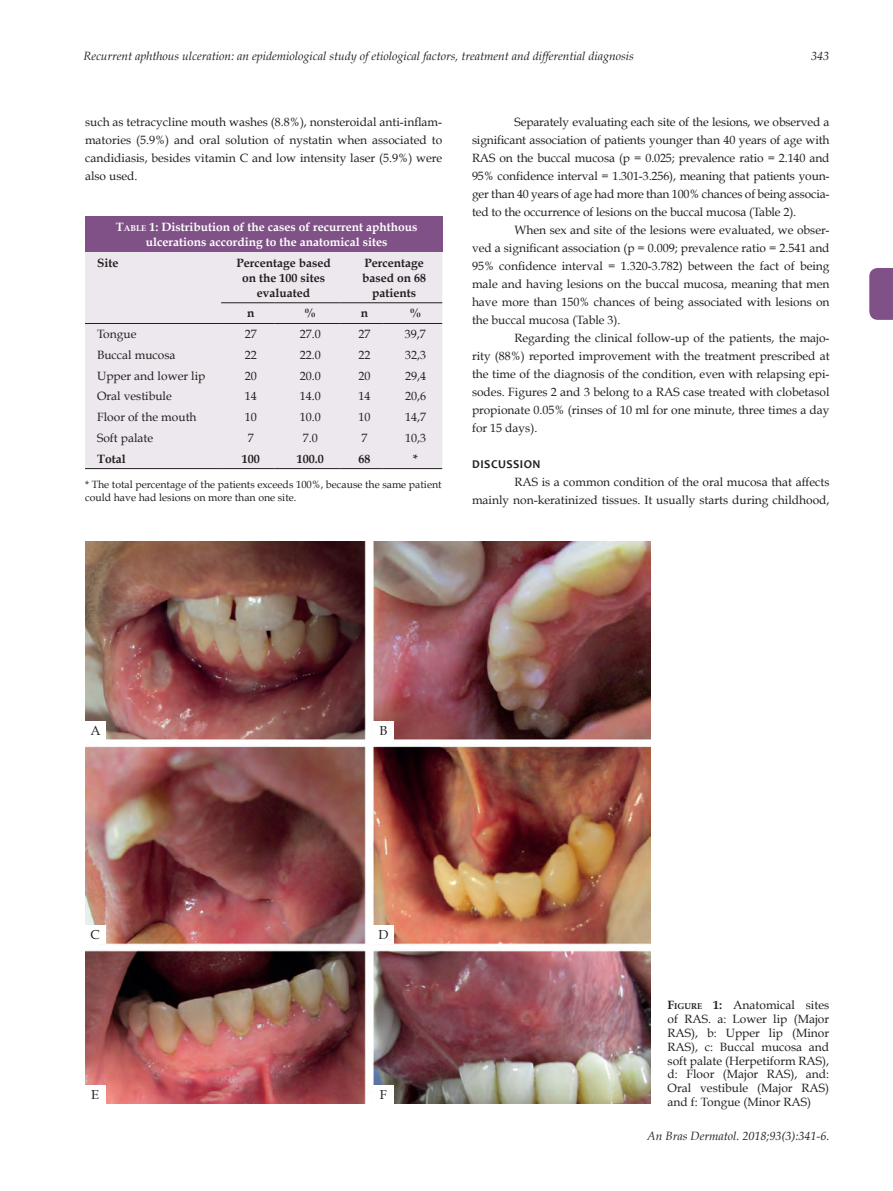
<style>
.page{position:relative;width:893px;height:1191px;background:#fff}
.page>*{position:absolute;margin:0;border:0;box-sizing:border-box;transform-origin:0 0}
.miolo{font:13.05px "Book Antiqua";color:#231f20}
.ABD-PT_-_2016final{font:12px/18px "Book Antiqua";color:#231f20;text-align:justify}
.ABD-ING_-_2016{font:12px/18px "Book Antiqua";color:#231f20;text-align:justify}
.Normal__Web{font:12px/13.8px "Book Antiqua";color:#231f20;text-align:justify}
.Tabela{font:12px "Book Antiqua";color:#231f20}
.t1{font:italic 12px "Book Antiqua";color:#231f20}
.Tabela-2{font:700 12px/15px "Book Antiqua";color:#fff;text-align:center}
.Tabela-3{font:700 12px/15px "Book Antiqua";color:#231f20;text-align:center}
.ABD-ING_-_2016-2{font:700 12px "Candara";letter-spacing:.04em;color:#231f20}
.Normal__Web-2{font:10.5px/13.8px "Book Antiqua";color:#231f20}
.s1{font-style:inherit}
.s2{font-size:8.4px}
.s3{font-weight:700}
.s4{font-weight:700;font-size:8.4px}
</style>
<div class="page">
<svg style="left:869px;top:268px;width:24px;height:52px"></svg>
<div style="left:85px;top:216px;width:357px;height:36px;background:#7f5186"></div>
<div style="left:85px;top:252px;width:357px;height:216px;background:#ede8ee"></div>
<hr style="left:221px;top:302px;width:53px;height:1px;background:#231f20">
<hr style="left:274px;top:302px;width:66px;height:1px;background:#231f20">
<hr style="left:340px;top:302px;width:43px;height:1px;background:#231f20">
<hr style="left:383px;top:302px;width:59px;height:1px;background:#231f20">
<hr style="left:85px;top:323px;width:136px;height:1px;background:#231f20">
<hr style="left:221px;top:323px;width:53px;height:1px;background:#231f20">
<hr style="left:274px;top:323px;width:66px;height:1px;background:#231f20">
<hr style="left:340px;top:323px;width:43px;height:1px;background:#231f20">
<hr style="left:383px;top:323px;width:59px;height:1px;background:#231f20">
<hr style="left:85px;top:468px;width:136px;height:1px;background:#231f20">
<hr style="left:221px;top:468px;width:53px;height:1px;background:#231f20">
<hr style="left:274px;top:468px;width:66px;height:1px;background:#231f20">
<hr style="left:340px;top:468px;width:43px;height:1px;background:#231f20">
<hr style="left:383px;top:468px;width:59px;height:1px;background:#231f20">
<img style="left:85px;top:541px;width:566px;height:562px">
<div style="left:85px;top:721px;width:20px;height:19px;background:#fff"></div>
<div style="left:85px;top:924px;width:20px;height:19px;background:#fff"></div>
<div style="left:85px;top:1084px;width:20px;height:19px;background:#fff"></div>
<div style="left:373px;top:721px;width:21px;height:19px;background:#fff"></div>
<div style="left:373px;top:924px;width:21px;height:19px;background:#fff"></div>
<div style="left:373px;top:1084px;width:21px;height:19px;background:#fff"></div>
<p class="t1" style="left:83px;top:48px;width:552px">Recurrent aphthous ulceration: an epidemiological study of etiological factors, treatment and differential diagnosis</p>
<p class="t1" style="left:811px;top:48px;width:19px">343</p>
<p class="ABD-ING_-_2016" style="left:85px;top:113px;width:359px">such as tetracycline mouth washes (8.8%), nonsteroidal anti-inflam&shy;matories (5.9%) and oral solution of nystatin when associated to candidiasis, besides vitamin C and low intensity laser (5.9%) were also used.</p>
<p class="ABD-PT_-_2016final" style="left:472px;top:113px;width:359px;text-indent:43px">Separately evaluating each site of the lesions, we observed a significant association of patients younger than 40 years of age with RAS on the buccal mucosa (p = 0.025; prevalence ratio = 2.140 and 95% confidence interval = 1.301-3.256), meaning that patients youn&shy;ger than 40 years of age had more than 100% chances of being associa&shy;ted to the occurrence of lesions on the buccal mucosa (Table 2).</p>
<p class="ABD-PT_-_2016final" style="left:472px;top:221px;width:359px;text-indent:43px">When sex and site of the lesions were evaluated, we obser&shy;ved a significant association (p = 0.009; prevalence ratio = 2.541 and 95% confidence interval = 1.320-3.782) between the fact of being male and having lesions on the buccal mucosa, meaning that men have more than 150% chances of being associated with lesions on the buccal mucosa (Table 3).</p>
<p class="ABD-PT_-_2016final" style="left:472px;top:329px;width:359px;text-indent:43px">Regarding the clinical follow-up of the patients, the majo&shy;rity (88%) reported improvement with the treatment prescribed at the time of the diagnosis of the condition, even with relapsing epi&shy;sodes. Figures 2 and 3 belong to a RAS case treated with clobetasol propionate 0.05% (rinses of 10 ml for one minute, three times a day for 15 days).</p>
<p class="ABD-ING_-_2016-2" style="left:472px;top:457px;width:70px">DISCUSSION</p>
<p class="ABD-ING_-_2016" style="left:472px;top:473px;width:359px;text-align:right">RAS is a common condition of the oral mucosa that affects<br>mainly non-keratinized tissues. It usually starts during childhood,</p>
<p class="Tabela-2" style="left:116px;top:220px;width:303px"><span class="s1">T</span><span class="s2">ABLE</span> <span class="s1">1</span>: Distribution of the cases of recurrent aphthous ulcerations according to the anatomical sites</p>
<p class="Tabela-3" style="left:97px;top:255px;width:23px">Site</p>
<p class="Tabela-3" style="left:236px;top:255px;width:96px">Percentage based on the 100 sites evaluated</p>
<p class="Tabela-3" style="left:362px;top:255px;width:65px">Percentage based on 68 patients</p>
<p class="Tabela-3" style="left:247px;top:306px;width:9px">n</p>
<p class="Tabela-3" style="left:305px;top:306px;width:12px">%</p>
<p class="Tabela-3" style="left:361px;top:306px;width:9px">n</p>
<p class="Tabela-3" style="left:410px;top:306px;width:12px">%</p>
<p class="Tabela" style="left:97px;top:327px;width:41px">Tongue</p>
<p class="Tabela" style="left:245px;top:327px;width:13px">27</p>
<p class="Tabela" style="left:300px;top:327px;width:22px">27.0</p>
<p class="Tabela" style="left:358px;top:327px;width:13px">27</p>
<p class="Tabela" style="left:405px;top:327px;width:22px">39,7</p>
<p class="Tabela" style="left:97px;top:347px;width:80px">Buccal mucosa</p>
<p class="Tabela" style="left:245px;top:347px;width:13px">22</p>
<p class="Tabela" style="left:300px;top:347px;width:22px">22.0</p>
<p class="Tabela" style="left:358px;top:347px;width:13px">22</p>
<p class="Tabela" style="left:405px;top:347px;width:22px">32,3</p>
<p class="Tabela" style="left:97px;top:368px;width:110px">Upper and lower lip</p>
<p class="Tabela" style="left:245px;top:368px;width:13px">20</p>
<p class="Tabela" style="left:300px;top:368px;width:22px">20.0</p>
<p class="Tabela" style="left:358px;top:368px;width:13px">20</p>
<p class="Tabela" style="left:405px;top:368px;width:22px">29,4</p>
<p class="Tabela" style="left:97px;top:389px;width:76px">Oral vestibule</p>
<p class="Tabela" style="left:245px;top:389px;width:13px">14</p>
<p class="Tabela" style="left:300px;top:389px;width:22px">14.0</p>
<p class="Tabela" style="left:358px;top:389px;width:13px">14</p>
<p class="Tabela" style="left:405px;top:389px;width:22px">20,6</p>
<p class="Tabela" style="left:97px;top:409px;width:101px">Floor of the mouth</p>
<p class="Tabela" style="left:245px;top:409px;width:13px">10</p>
<p class="Tabela" style="left:300px;top:409px;width:22px">10.0</p>
<p class="Tabela" style="left:358px;top:409px;width:13px">10</p>
<p class="Tabela" style="left:405px;top:409px;width:22px">14,7</p>
<p class="Tabela" style="left:97px;top:430px;width:58px">Soft palate</p>
<p class="Tabela" style="left:248px;top:430px;width:7px">7</p>
<p class="Tabela" style="left:303px;top:430px;width:16px">7.0</p>
<p class="Tabela" style="left:361px;top:430px;width:7px">7</p>
<p class="Tabela" style="left:405px;top:430px;width:22px">10,3</p>
<p class="Tabela-3" style="left:97px;top:451px;width:30px">Total</p>
<p class="Tabela-3" style="left:242px;top:451px;width:19px">100</p>
<p class="Tabela-3" style="left:297px;top:451px;width:28px">100.0</p>
<p class="Tabela-3" style="left:358px;top:451px;width:13px">68</p>
<p class="Tabela-3" style="left:413px;top:451px;width:7px">*</p>
<p class="Normal__Web-2" style="left:85px;top:477px;width:358px">* The total percentage of the patients exceeds 100%, because the same patient could have had lesions on more than one site.</p>
<p class="miolo" style="left:91px;top:722px;width:12px">A</p>
<p class="miolo" style="left:380px;top:722px;width:9px">B</p>
<p class="miolo" style="left:91px;top:926px;width:11px">C</p>
<p class="miolo" style="left:379px;top:926px;width:12px">D</p>
<p class="miolo" style="left:91px;top:1086px;width:9px">E</p>
<p class="miolo" style="left:380px;top:1086px;width:9px">F</p>
<p class="Normal__Web" style="left:668px;top:998px;width:163px"><span class="s3">F</span><span class="s4">IGURE</span> <span class="s3">1:</span> Anatomical sites of RAS. a: Lower lip (Major RAS), b: Upper lip (Minor RAS), c: Buccal mucosa and soft palate (Herpetiform RAS), d: Floor (Major RAS), and:<br>Oral vestibule (Major RAS) and f: Tongue (Minor RAS)</p>
<p class="t1" style="left:647px;top:1128px;width:184px">An Bras Dermatol. 2018;93(3):341-6.</p>
</div>
